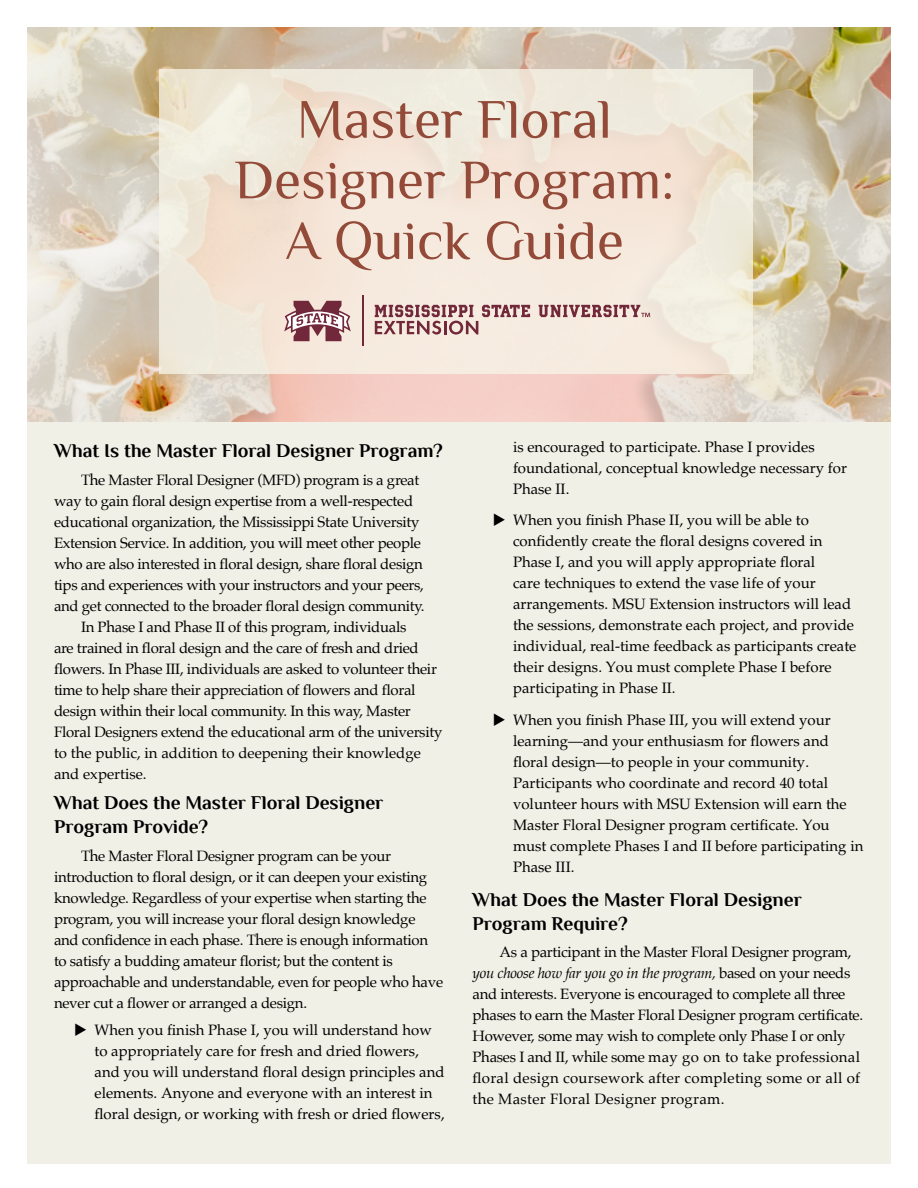
<style>
.page{position:relative;width:918px;height:1188px;background:#fff}
.page>*{position:absolute;margin:0;border:0;box-sizing:border-box;transform-origin:0 0}
.t1{font:55.5px/60.6px "Philosopher";color:#934a38;text-align:center}
.t2{font:700 19.5px/23.4px "Philosopher";color:#000}
.body_text{font:15px/21px "Palatino";letter-spacing:-.02em;color:#000}
.t3{font:15px/21px "Palatino LT Std";color:#000}
.s1{font-style:italic}
</style>
<div class="page">
<div style="left:27px;top:27px;width:864px;height:1137px;background:#f1f0e7"></div>
<img style="left:27px;top:27px;width:864px;height:394px">
<svg style="left:159px;top:69px;width:594px;height:305px;fill:#f3e9dc"></svg>
<svg style="left:284px;top:301px;width:67px;height:40px"></svg>
<svg style="left:375px;top:305px;width:155px;height:30px"></svg>
<hr style="left:362px;top:295px;width:1px;height:51px;background:#71283a">
<svg style="left:539px;top:305px;width:111px;height:12px"></svg>
<h1 class="t1" style="left:234px;top:90px;width:442px">Master Floral<br>Designer Program:<br>A Quick Guide</h1>
<h2 class="t2" style="left:54px;top:440px;width:390px">What Is the Master Floral Designer Program?</h2>
<p class="body_text" style="left:54px;top:470px;width:372px;text-indent:27px">The Master Floral Designer (MFD) program is a great way to gain floral design expertise from a well-respected educational organization, the Mississippi State University Extension Service. In addition, you will meet other people who are also interested in floral design, share floral design tips and experiences with your instructors and your peers, and get connected to the broader floral design community.</p>
<p class="body_text" style="left:54px;top:617px;width:390px;text-indent:27px">In Phase I and Phase II of this program, individuals<br>are trained in floral design and the care of fresh and dried flowers. In Phase III, individuals are asked to volunteer their time to help share their appreciation of flowers and floral design within their local community. In this way, Master Floral Designers extend the educational arm of the university to the public, in addition to deepening their knowledge and expertise.</p>
<h2 class="t2" style="left:54px;top:791px;width:331px">What Does the Master Floral Designer<br>Program Provide?</h2>
<p class="body_text" style="left:54px;top:845px;width:391px;text-indent:27px">The Master Floral Designer program can be your introduction to floral design, or it can deepen your existing knowledge. Regardless of your expertise when starting the program, you will increase your floral design knowledge and confidence in each phase. There is enough information to satisfy a budding amateur florist; but the content is approachable and understandable, even for people who have never cut a flower or arranged a design.</p>
<p class="t3" style="left:94px;top:1020px;width:352px;text-indent:-20px">◆ When you finish Phase I, you will understand how to appropriately care for fresh and dried flowers, and you will understand floral design principles and elements. Anyone and everyone with an interest in floral design, or working with fresh or dried flowers,</p>
<p class="t3" style="left:513px;top:436px;width:336px">is encouraged to participate. Phase I provides foundational, conceptual knowledge necessary for<br>Phase II.</p>
<p class="t3" style="left:513px;top:510px;width:345px;text-indent:-20px">◆ When you finish Phase II, you will be able to confidently create the floral designs covered in Phase I, and you will apply appropriate floral<br>care techniques to extend the vase life of your arrangements. MSU Extension instructors will lead the sessions, demonstrate each project, and provide individual, real-time feedback as participants create their designs. You must complete Phase I before participating in Phase II.</p>
<p class="t3" style="left:513px;top:710px;width:352px;text-indent:-20px">◆ When you finish Phase III, you will extend your learning—and your enthusiasm for flowers and floral design—to people in your community.<br>Participants who coordinate and record 40 total volunteer hours with MSU Extension will earn the Master Floral Designer program certificate. You must complete Phases I and II before participating in Phase III.</p>
<h2 class="t2" style="left:472px;top:888px;width:331px">What Does the Master Floral Designer<br>Program Require?</h2>
<p class="body_text" style="left:472px;top:942px;width:392px;text-indent:27px">As a participant in the Master Floral Designer program, <span class="s1">you choose how far you go in the program,</span> based on your needs and interests. Everyone is encouraged to complete all three phases to earn the Master Floral Designer program certificate.<br>However, some may wish to complete only Phase I or only Phases I and II, while some may go on to take professional floral design coursework after completing some or all of the Master Floral Designer program.</p>
</div>
